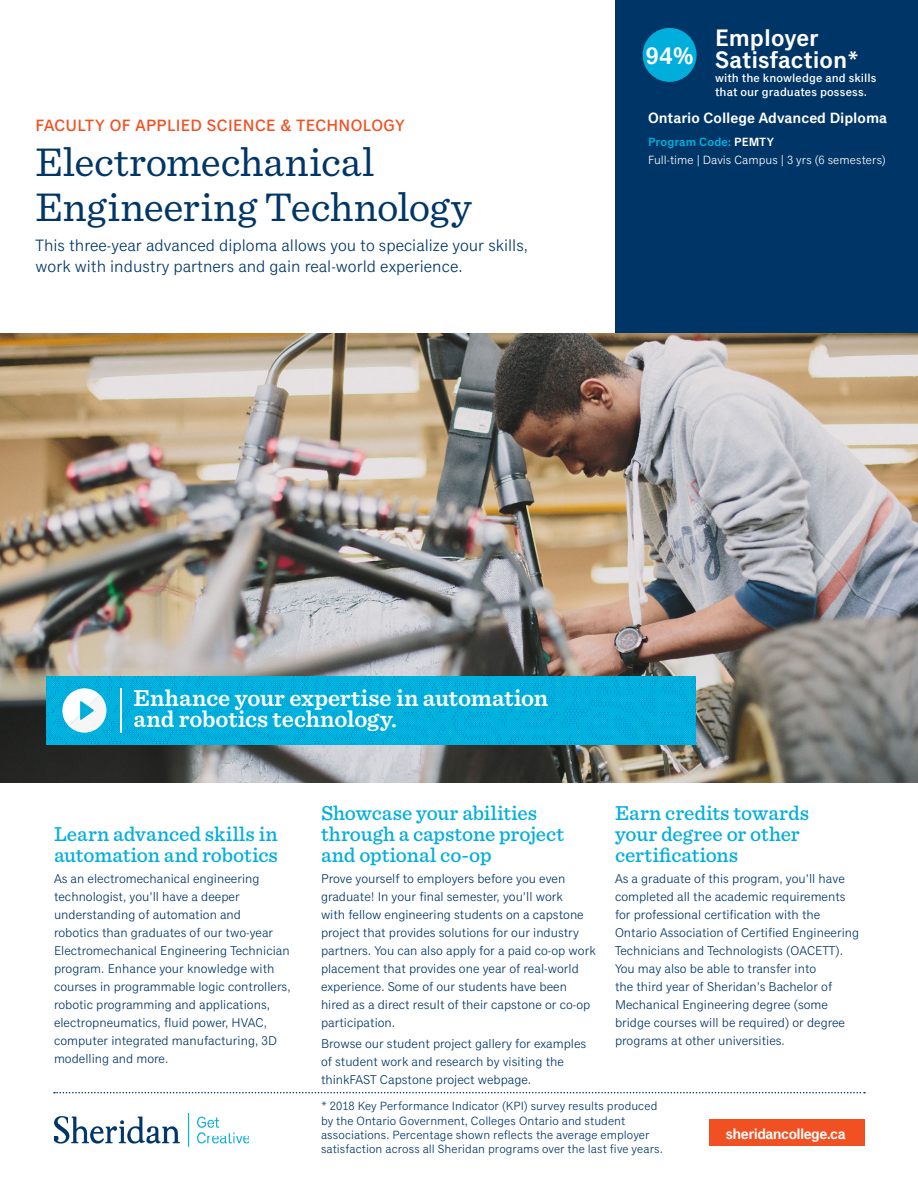
<style>
.page{position:relative;width:918px;height:1188px;background:#fff}
.page>*{position:absolute;margin:0;border:0;box-sizing:border-box;transform-origin:0 0}
.t1{font:42px/45px "Sentinel";letter-spacing:-.005em;color:#003667}
.p_benefit-statement{font:600 24px/21px "Sentinel";color:#fff}
.program_rating_title{font:600 24px/21.6px "Classic Grotesque Pro";color:#fff}
.program_rating{font:600 24px "Classic Grotesque Pro";color:#fff}
.t2{font:500 21px/21px "Sentinel";color:#00aedc}
.p_header-intro{font:16.5px/21px "Classic Grotesque Pro";color:#003667}
.h2_faculty{font:500 16.5px "Classic Grotesque Pro";letter-spacing:.015em;color:#f15122}
.p_meta_credential{font:600 15px "Classic Grotesque Pro";color:#fff}
.p_meta_credential-2{font:600 15px "Classic Grotesque Pro";letter-spacing:-.04em;color:#fff}
.t3{font:12.75px/18px "Classic Grotesque Pro";color:#003667}
.p_admissions{font:12px/14.2px "Classic Grotesque Pro";letter-spacing:.005em;color:#003667}
.program_rating_subti{font:500 12px/14.2px "Classic Grotesque Pro";letter-spacing:.01em;color:#fff}
.p_meta_small{font:12px "Classic Grotesque Pro";letter-spacing:.005em;color:#fff}
.p_meta_attributes{font:600 12px "Classic Grotesque Pro";letter-spacing:.01em;color:#00aedc}
.s1{color:#fff}
</style>
<div class="page">
<div style="left:615px;top:0;width:303px;height:365px;background:#003667"></div>
<img style="left:54px;top:1114px;width:195px;height:33px">
<svg style="left:54px;top:1092px;width:811px;height:1px"></svg>
<div style="left:710px;top:1120px;width:155px;height:26px;background:#f15122"></div>
<img style="left:0;top:333px;width:918px;height:450px">
<img style="left:46px;top:676px;width:649px;height:69px">
<hr style="left:120px;top:688px;width:2px;height:45px;background:#fff">
<svg style="left:62px;top:688px;width:44px;height:45px"></svg>
<div style="left:643px;top:28px;width:54px;height:54px;background:#00aedc;border-radius:50%"></div>
<p class="h2_faculty" style="left:36px;top:116px;width:371px">FACULTY OF APPLIED SCIENCE &amp; TECHNOLOGY</p>
<p class="t1" style="left:36px;top:137px;width:438px">Electromechanical<br>Engineering Technology</p>
<p class="p_header-intro" style="left:36px;top:235px;width:494px">This three-year advanced diploma allows you to specialize your skills, work with industry partners and gain real-world experience.</p>
<p class="program_rating" style="left:645px;top:42px;width:50px">94%</p>
<p class="program_rating_title" style="left:715px;top:29px;width:146px">Employer<br>Satisfaction*</p>
<p class="program_rating_subti" style="left:715px;top:71px;width:163px">with the knowledge and skills that our graduates possess.</p>
<p class="p_meta_credential" style="left:648px;top:109px;width:241px">Ontario College Advanced Diploma</p>
<p class="p_meta_attributes" style="left:648px;top:135px;width:128px">Program Code: <span class="s1">PEMTY</span></p>
<p class="p_meta_small" style="left:648px;top:153px;width:239px">Full-time | Davis Campus | 3 yrs (6 semesters)</p>
<p class="p_benefit-statement" style="left:134px;top:687px;width:416px">Enhance your expertise in automation and robotics technology.</p>
<p class="t2" style="left:54px;top:822px;width:225px">Learn advanced skills in automation and robotics</p>
<p class="t3" style="left:54px;top:870px;width:238px">As an electromechanical engineering technologist, you’ll have a deeper understanding of automation and<br>robotics than graduates of our two-year Electromechanical Engineering Technician program. Enhance your knowledge with courses in programmable logic controllers, robotic programming and applications, electropneumatics, fluid power, HVAC, computer integrated manufacturing, 3D modelling and more.</p>
<p class="t2" style="left:321px;top:801px;width:245px">Showcase your abilities through a capstone project and optional co-op</p>
<p class="t3" style="left:321px;top:870px;width:276px">Prove yourself to employers before you even graduate! In your final semester, you’ll work<br>with fellow engineering students on a capstone project that provides solutions for our industry partners. You can also apply for a paid co-op work placement that provides one year of real-world experience. Some of our students have been hired as a direct result of their capstone or co-op participation.</p>
<p class="t3" style="left:321px;top:1035px;width:267px">Browse our student project gallery for examples of student work and research by visiting the thinkFAST Capstone project webpage.</p>
<p class="t2" style="left:615px;top:801px;width:196px">Earn credits towards your degree or other certifications</p>
<p class="t3" style="left:615px;top:870px;width:246px">As a graduate of this program, you’ll have completed all the academic requirements for professional certification with the Ontario Association of Certified Engineering Technicians and Technologists (OACETT).<br>You may also be able to transfer into<br>the third year of Sheridan’s Bachelor of Mechanical Engineering degree (some bridge courses will be required) or degree programs at other universities.</p>
<p class="p_admissions" style="left:321px;top:1100px;width:343px">* 2018 Key Performance Indicator (KPI) survey results produced by the Ontario Government, Colleges Ontario and student associations. Percentage shown reflects the average employer satisfaction across all Sheridan programs over the last five years.</p>
<p class="p_meta_credential-2" style="left:726px;top:1125px;width:121px">sheridancollege.ca</p>
</div>
